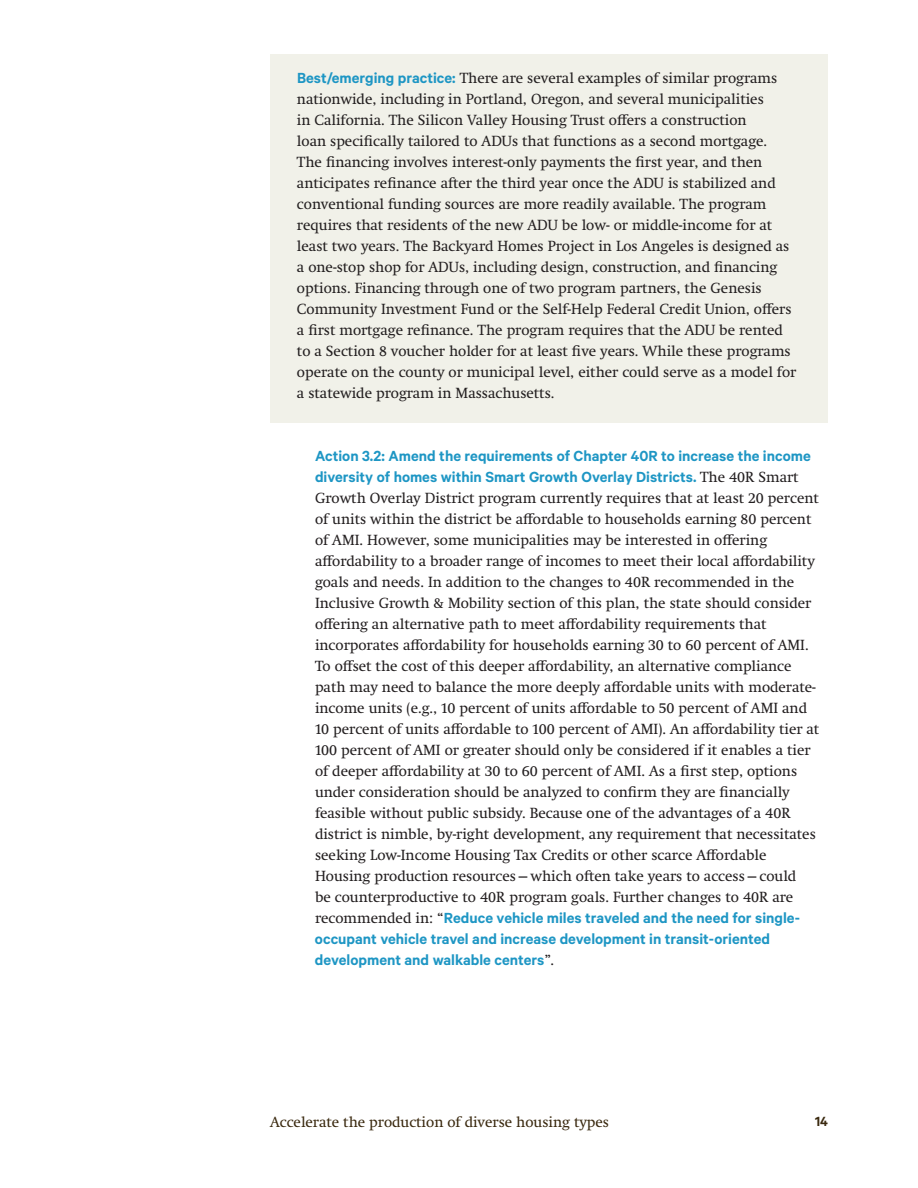
<style>
.page{position:relative;width:918px;height:1188px;background:#fff}
.page>*{position:absolute;margin:0;border:0;box-sizing:border-box;transform-origin:0 0}
.t1{font:600 16.5px/21px "Calibre";color:#1e96c4}
.t2{font:15px/21px "Swift Neue LT Pro";color:#231f20}
.t3{font:15px "Swift Neue LT Pro";color:#3a290f}
.t4{font:600 15px "Calibre";color:#3a290f}
.s1{font-family:"Calibre";font-weight:600;font-size:16.5px;color:#1e96c4}
.s2{font-family:"Swift Neue LT Pro";font-weight:400;font-size:15px;color:#231f20}
</style>
<div class="page">
<div style="left:270px;top:54px;width:558px;height:369px;background:#f1f1e9"></div>
<p class="t2" style="left:297px;top:68px;width:501px"><span class="s1">Best/emerging practice:</span> There are several examples of similar programs nationwide, including in Portland, Oregon, and several municipalities<br>in California. The Silicon Valley Housing Trust offers a construction<br>loan specifically tailored to ADUs that functions as a second mortgage.<br>The financing involves interest-only payments the first year, and then anticipates refinance after the third year once the ADU is stabilized and conventional funding sources are more readily available. The program requires that residents of the new ADU be low- or middle-income for at least two years. The Backyard Homes Project in Los Angeles is designed as a one-stop shop for ADUs, including design, construction, and financing options. Financing through one of two program partners, the Genesis Community Investment Fund or the Self-Help Federal Credit Union, offers a first mortgage refinance. The program requires that the ADU be rented to a Section 8 voucher holder for at least five years. While these programs operate on the county or municipal level, either could serve as a model for a statewide program in Massachusetts.</p>
<p class="t1" style="left:315px;top:445px;width:497px">Action 3.2: Amend the requirements of Chapter 40R to increase the income diversity of homes within Smart Growth Overlay Districts. <span class="s2">The 40R Smart</span></p>
<p class="t2" style="left:315px;top:487px;width:506px">Growth Overlay District program currently requires that at least 20 percent of units within the district be affordable to households earning 80 percent of AMI. However, some municipalities may be interested in offering affordability to a broader range of incomes to meet their local affordability goals and needs. In addition to the changes to 40R recommended in the Inclusive Growth &amp; Mobility section of this plan, the state should consider offering an alternative path to meet affordability requirements that incorporates affordability for households earning 30 to 60 percent of AMI.<br>To offset the cost of this deeper affordability, an alternative compliance path may need to balance the more deeply affordable units with moderate&shy;income units (e.g., 10 percent of units affordable to 50 percent of AMI and 10 percent of units affordable to 100 percent of AMI). An affordability tier at 100 percent of AMI or greater should only be considered if it enables a tier of deeper affordability at 30 to 60 percent of AMI. As a first step, options under consideration should be analyzed to confirm they are financially feasible without public subsidy. Because one of the advantages of a 40R district is nimble, by-right development, any requirement that necessitates seeking Low-Income Housing Tax Credits or other scarce Affordable Housing production resources—which often take years to access—could<br>be counterproductive to 40R program goals. Further changes to 40R are</p>
<p class="t1" style="left:315px;top:907px;width:487px"><span class="s2">recommended in: “</span>Reduce vehicle miles traveled and the need for single&shy;occupant vehicle travel and increase development in transit-oriented development and walkable centers<span class="s2">”.</span></p>
<p class="t3" style="left:270px;top:1113px;width:341px">Accelerate the production of diverse housing types</p>
<p class="t4" style="left:815px;top:1112px;width:14px">14</p>
</div>
